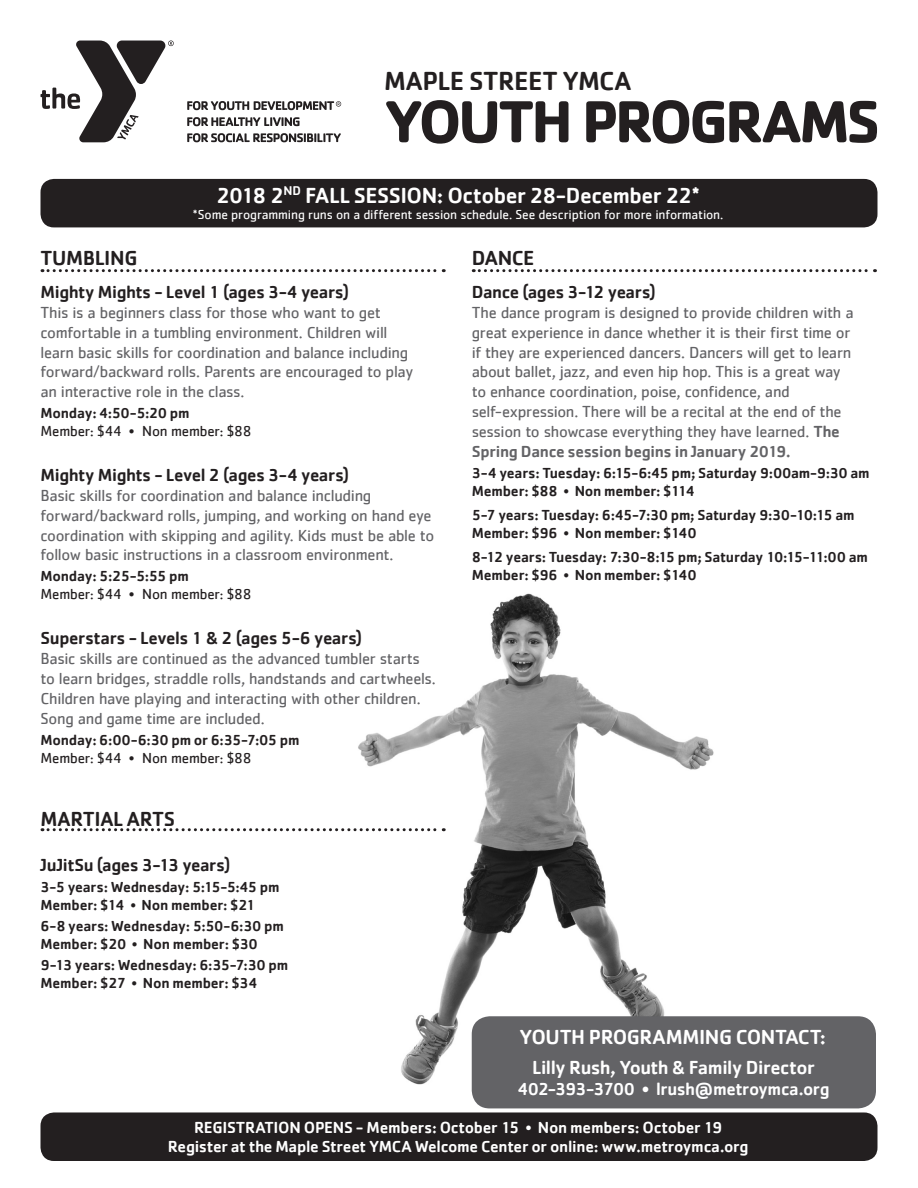
<style>
.page{position:relative;width:918px;height:1188px;background:#fff}
.page>*{position:absolute;margin:0;border:0;box-sizing:border-box;transform-origin:0 0}
.t1{font:700 61.5px "Cachet";letter-spacing:-.055em;color:#231f20}
.t2{font:500 27px "Cachet";letter-spacing:-.015em;color:#231f20}
.t3{font:500 22.5px "Cachet";letter-spacing:-.02em;color:#fff}
.t4{font:500 21px "Cachet";letter-spacing:-.015em;color:#231f20}
.t5{font:500 21px "Cachet";letter-spacing:-.02em;color:#fff}
.t6{font:500 19.5px "Cachet";letter-spacing:-.025em;color:#fff}
.t7{font:500 18px "Cachet";letter-spacing:-.02em;color:#231f20}
.t8{font:500 18px "Cachet";letter-spacing:-.025em;color:#fff}
.t9{font:16.5px/19.8px "Cachet";letter-spacing:-.02em;color:#636366}
.t10{font:500 16.5px/19.8px "Cachet";letter-spacing:-.015em;color:#fff;text-align:center}
.t11{font:500 15px/18px "Cachet";letter-spacing:-.015em;color:#231f20}
.t12{font:15px "Cachet";letter-spacing:-.01em;color:#231f20}
.t13{font:13.5px "Cachet";letter-spacing:-.01em;color:#fff}
.s1{font-weight:400}
.s2{font-weight:500}
</style>
<div class="page">
<img style="left:342px;top:593px;width:372px;height:493px">
<svg style="left:41px;top:40px;width:133px;height:102px"></svg>
<svg style="left:187px;top:117px;width:113px;height:9px"></svg>
<svg style="left:187px;top:133px;width:154px;height:9px"></svg>
<svg style="left:187px;top:101px;width:154px;height:9px"></svg>
<div style="left:40px;top:1112px;width:838px;height:49px;background:#231f20;border-radius:14px"></div>
<div style="left:40px;top:179px;width:838px;height:48px;background:#231f20;border-radius:14px"></div>
<div style="left:472px;top:1016px;width:404px;height:92px;background:#636366;border-radius:18px"></div>
<svg style="left:42px;top:269px;width:402px;height:3px"></svg>
<svg style="left:473px;top:269px;width:402px;height:3px"></svg>
<svg style="left:42px;top:828px;width:402px;height:3px"></svg>
<h2 class="t2" style="left:384px;top:64px;width:249px">MAPLE STREET YMCA</h2>
<h1 class="t1" style="left:384px;top:82px;width:498px">YOUTH PROGRAMS</h1>
<h3 class="t3" style="left:216px;top:182px;width:485px">2018 2<sup>ND</sup> FALL SESSION: October 28-December 22*</h3>
<p class="t13" style="left:193px;top:207px;width:532px">*Some programming runs on a different session schedule. See description for more information.</p>
<p class="t4" style="left:40px;top:245px;width:98px">TUMBLING</p>
<p class="t7" style="left:40px;top:281px;width:310px">Mighty Mights - Level 1 (ages 3-4 years)</p>
<p class="t9" style="left:40px;top:302px;width:374px">This is a beginners class for those who want to get comfortable in a tumbling environment. Children will learn basic skills for coordination and balance including forward/backward rolls. Parents are encouraged to play an interactive role in the class.</p>
<p class="t11" style="left:40px;top:404px;width:151px">Monday: 4:50-5:20 pm</p>
<p class="t12" style="left:40px;top:422px;width:213px">Member: $44 • Non member: $88</p>
<p class="t7" style="left:40px;top:464px;width:310px">Mighty Mights - Level 2 (ages 3-4 years)</p>
<p class="t9" style="left:40px;top:485px;width:395px">Basic skills for coordination and balance including forward/backward rolls, jumping, and working on hand eye coordination with skipping and agility. Kids must be able to follow basic instructions in a classroom environment.</p>
<p class="t11" style="left:40px;top:567px;width:150px">Monday: 5:25-5:55 pm</p>
<p class="t12" style="left:40px;top:586px;width:213px">Member: $44 • Non member: $88</p>
<p class="t7" style="left:40px;top:627px;width:323px">Superstars - Levels 1 &amp; 2 (ages 5-6 years)</p>
<p class="t9" style="left:40px;top:648px;width:397px">Basic skills are continued as the advanced tumbler starts to learn bridges, straddle rolls, handstands and cartwheels.<br>Children have playing and interacting with other children.<br>Song and game time are included.</p>
<p class="t11" style="left:40px;top:730px;width:261px">Monday: 6:00-6:30 pm or 6:35-7:05 pm</p>
<p class="t12" style="left:40px;top:749px;width:213px">Member: $44 • Non member: $88</p>
<p class="t4" style="left:40px;top:806px;width:136px">MARTIAL ARTS</p>
<p class="t7" style="left:40px;top:853px;width:191px">JuJitSu (ages 3-13 years)</p>
<p class="t11" style="left:40px;top:877px;width:241px">3-5 years: Wednesday: 5:15-5:45 pm<br>Member: $14 <span class="s1">•</span> Non member: $21</p>
<p class="t11" style="left:40px;top:916px;width:245px">6-8 years: Wednesday: 5:50-6:30 pm<br>Member: $20 <span class="s1">•</span> Non member: $30</p>
<p class="t11" style="left:40px;top:955px;width:249px">9-13 years: Wednesday: 6:35-7:30 pm<br>Member: $27 <span class="s1">•</span> Non member: $34</p>
<p class="t4" style="left:472px;top:245px;width:64px">DANCE</p>
<p class="t7" style="left:472px;top:281px;width:186px">Dance (ages 3-12 years)</p>
<p class="t9" style="left:472px;top:302px;width:383px">The dance program is designed to provide children with a great experience in dance whether it is their first time or if they are experienced dancers. Dancers will get to learn about ballet, jazz, and even hip hop. This is a great way to enhance coordination, poise, confidence, and self-expression. There will be a recital at the end of the session to showcase everything they have learned. <span class="s2">The Spring Dance session begins in January 2019.</span></p>
<p class="t11" style="left:472px;top:463px;width:400px">3-4 years: Tuesday: 6:15-6:45 pm; Saturday 9:00am-9:30 am<br>Member: $88 <span class="s1">•</span> Non member: $114</p>
<p class="t11" style="left:472px;top:505px;width:384px">5-7 years: Tuesday: 6:45-7:30 pm; Saturday 9:30-10:15 am<br>Member: $96 <span class="s1">•</span> Non member: $140</p>
<p class="t11" style="left:472px;top:547px;width:398px">8-12 years: Tuesday: 7:30-8:15 pm; Saturday 10:15-11:00 am<br>Member: $96 <span class="s1">•</span> Non member: $140</p>
<p class="t5" style="left:520px;top:1024px;width:308px">YOUTH PROGRAMMING CONTACT:</p>
<p class="t6" style="left:532px;top:1055px;width:284px">Lilly Rush, Youth &amp; Family Director</p>
<p class="t8" style="left:517px;top:1078px;width:314px">402-393-3700 • lrush@metroymca.org</p>
<p class="t10" style="left:168px;top:1117px;width:582px">REGISTRATION OPENS - Members: October 15 <span class="s1">•</span> Non members: October 19<br>Register at the Maple Street YMCA Welcome Center or online: www.metroymca.org</p>
</div>
